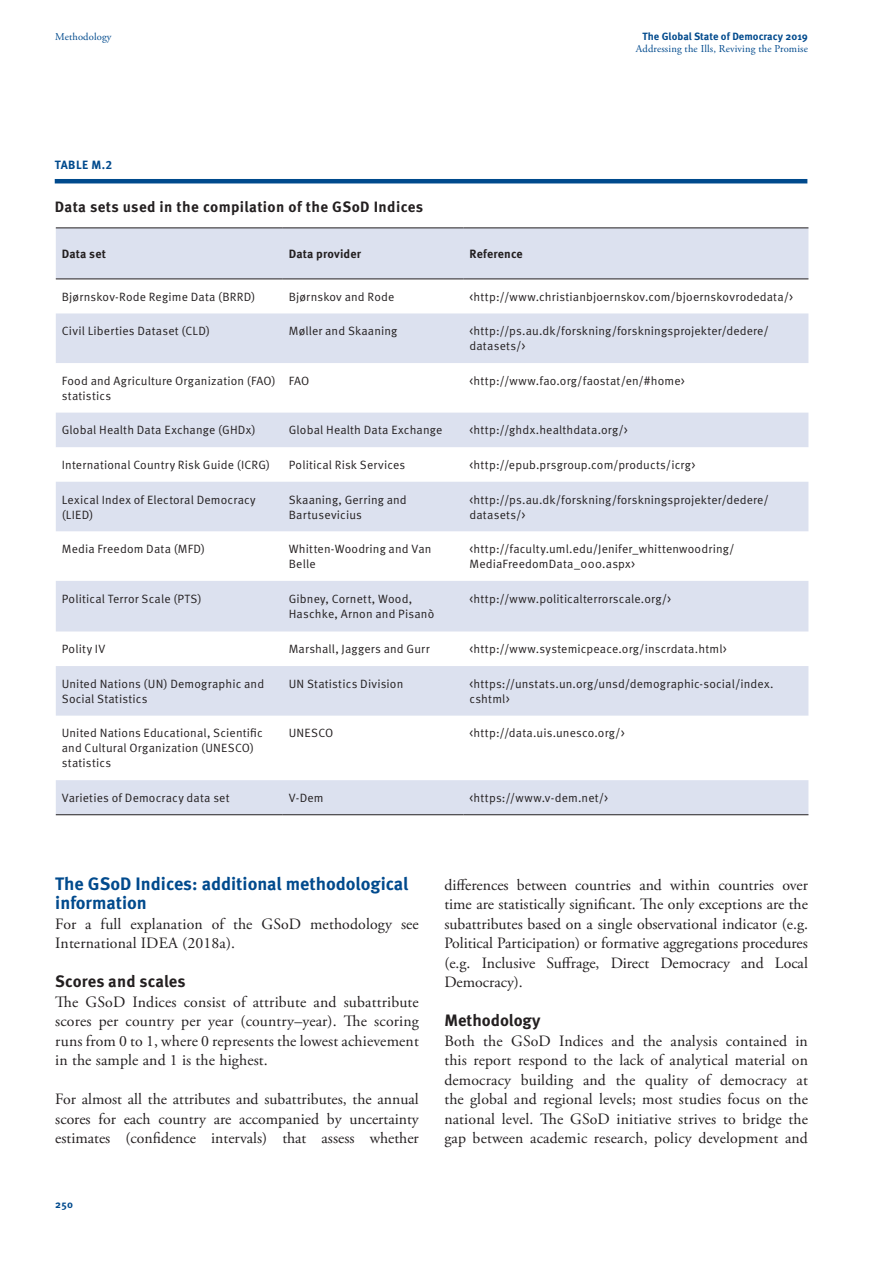
<style>
.page{position:relative;width:893px;height:1263px;background:#fff}
.page>*{position:absolute;margin:0;border:0;box-sizing:border-box;transform-origin:0 0}
.t1{font:700 18px/19.5px "Meta OT";color:#004a8d}
.t2{font:700 16.5px "Meta OT";color:#231f20}
.t3{font:15.75px/19.5px "Adobe Garamond Pro";letter-spacing:.01em;color:#231f20;text-align:justify}
.t4{font:700 15px "Meta OT";letter-spacing:.025em;color:#231f20}
.t5{font:12px/15px "Meta OT Norm";letter-spacing:.015em;color:#231f20}
.t6{font:700 12px "Meta OT";letter-spacing:.015em;color:#231f20}
.t7{font:700 12px "Meta OT";letter-spacing:.035em;color:#004a8d}
.t8{font:10.5px "Adobe Garamond Pro";letter-spacing:.015em;color:#004a8d}
.t9{font:700 10.5px "Meta OT";letter-spacing:.005em;color:#004a8d}
</style>
<div class="page">
<svg style="left:56px;top:228px;width:752px;height:586px;fill:#dce1ef"></svg>
<hr style="left:56px;top:227px;width:227px;height:1px;background:#231f20">
<hr style="left:283px;top:227px;width:180px;height:1px;background:#231f20">
<hr style="left:463px;top:227px;width:345px;height:1px;background:#231f20">
<hr style="left:56px;top:279px;width:227px;height:1px;background:#231f20">
<hr style="left:283px;top:279px;width:180px;height:1px;background:#231f20">
<hr style="left:463px;top:279px;width:345px;height:1px;background:#231f20">
<hr style="left:56px;top:814px;width:227px;height:1px;background:#231f20">
<hr style="left:283px;top:814px;width:180px;height:1px;background:#231f20">
<hr style="left:463px;top:814px;width:345px;height:1px;background:#231f20">
<hr style="left:55px;top:179px;width:752px;height:4px;background:#004a8d">
<p class="t8" style="left:55px;top:30px;width:58px">Methodology</p>
<p class="t7" style="left:55px;top:157px;width:59px">TABLE M.2</p>
<p class="t4" style="left:55px;top:197px;width:370px">Data sets used in the compilation of the GSoD Indices</p>
<p class="t9" style="left:642px;top:30px;width:167px">The Global State of Democracy 2019</p>
<p class="t8" style="left:636px;top:43px;width:173px">Addressing the Ills, Reviving the Promise</p>
<p class="t6" style="left:62px;top:246px;width:46px">Data set</p>
<p class="t6" style="left:289px;top:246px;width:74px">Data provider</p>
<p class="t6" style="left:469px;top:246px;width:55px">Reference</p>
<p class="t5" style="left:62px;top:289px;width:195px">Bjørnskov-Rode Regime Data (BRRD)</p>
<p class="t5" style="left:289px;top:289px;width:107px">Bjørnskov and Rode</p>
<p class="t5" style="left:469px;top:289px;width:325px">&lt;http://www.christianbjoernskov.com/bjoernskovrodedata/&gt;</p>
<p class="t5" style="left:62px;top:324px;width:150px">Civil Liberties Dataset (CLD)</p>
<p class="t5" style="left:289px;top:324px;width:110px">Møller and Skaaning</p>
<p class="t5" style="left:469px;top:324px;width:301px">&lt;http://ps.au.dk/forskning/forskningsprojekter/dedere/ datasets/&gt;</p>
<p class="t5" style="left:62px;top:373px;width:215px">Food and Agriculture Organization (FAO) statistics</p>
<p class="t5" style="left:289px;top:373px;width:22px">FAO</p>
<p class="t5" style="left:469px;top:373px;width:217px">&lt;http://www.fao.org/faostat/en/#home&gt;</p>
<p class="t5" style="left:62px;top:423px;width:195px">Global Health Data Exchange (GHDx)</p>
<p class="t5" style="left:289px;top:423px;width:155px">Global Health Data Exchange</p>
<p class="t5" style="left:469px;top:423px;width:160px">&lt;http://ghdx.healthdata.org/&gt;</p>
<p class="t5" style="left:62px;top:457px;width:210px">International Country Risk Guide (ICRG)</p>
<p class="t5" style="left:289px;top:457px;width:118px">Political Risk Services</p>
<p class="t5" style="left:469px;top:457px;width:227px">&lt;http://epub.prsgroup.com/products/icrg&gt;</p>
<p class="t5" style="left:62px;top:492px;width:195px">Lexical Index of Electoral Democracy (LIED)</p>
<p class="t5" style="left:289px;top:492px;width:120px">Skaaning, Gerring and<br>Bartusevicius</p>
<p class="t5" style="left:469px;top:492px;width:301px">&lt;http://ps.au.dk/forskning/forskningsprojekter/dedere/ datasets/&gt;</p>
<p class="t5" style="left:62px;top:542px;width:145px">Media Freedom Data (MFD)</p>
<p class="t5" style="left:289px;top:542px;width:144px">Whitten-Woodring and Van<br>Belle</p>
<p class="t5" style="left:469px;top:542px;width:267px">&lt;http://faculty.uml.edu/Jenifer_whittenwoodring/<br>MediaFreedomData_000.aspx&gt;</p>
<p class="t5" style="left:62px;top:591px;width:141px">Political Terror Scale (PTS)</p>
<p class="t5" style="left:289px;top:591px;width:147px">Gibney, Cornett, Wood,<br>Haschke, Arnon and Pisanò</p>
<p class="t5" style="left:469px;top:591px;width:203px">&lt;http://www.politicalterrorscale.org/&gt;</p>
<p class="t5" style="left:62px;top:642px;width:45px">Polity IV</p>
<p class="t5" style="left:289px;top:642px;width:142px">Marshall, Jaggers and Gurr</p>
<p class="t5" style="left:469px;top:642px;width:259px">&lt;http://www.systemicpeace.org/inscrdata.html&gt;</p>
<p class="t5" style="left:62px;top:676px;width:204px">United Nations (UN) Demographic and<br>Social Statistics</p>
<p class="t5" style="left:289px;top:676px;width:116px">UN Statistics Division</p>
<p class="t5" style="left:469px;top:676px;width:306px">&lt;https://unstats.un.org/unsd/demographic-social/index. cshtml&gt;</p>
<p class="t5" style="left:62px;top:726px;width:203px">United Nations Educational, Scientific and Cultural Organization (UNESCO) statistics</p>
<p class="t5" style="left:289px;top:726px;width:46px">UNESCO</p>
<p class="t5" style="left:469px;top:726px;width:157px">&lt;http://data.uis.unesco.org/&gt;</p>
<p class="t5" style="left:62px;top:790px;width:169px">Varieties of Democracy data set</p>
<p class="t5" style="left:289px;top:790px;width:36px">V-Dem</p>
<p class="t5" style="left:469px;top:790px;width:140px">&lt;https://www.v-dem.net/&gt;</p>
<h1 class="t1" style="left:55px;top:874px;width:355px">The GSoD Indices: additional methodological information</h1>
<h3 class="t3" style="left:55px;top:915px;width:365px">For a full explanation of the GSoD methodology see<br>International IDEA (2018a).</h3>
<h2 class="t2" style="left:55px;top:971px;width:132px">Scores and scales</h2>
<h3 class="t3" style="left:55px;top:993px;width:365px">The GSoD Indices consist of attribute and subattribute scores per country per year (country–year). The scoring runs from 0 to 1, where 0 represents the lowest achievement in the sample and 1 is the highest.</h3>
<h3 class="t3" style="left:55px;top:1090px;width:365px">For almost all the attributes and subattributes, the annual scores for each country are accompanied by uncertainty estimates (confidence intervals) that assess whether</h3>
<p class="t9" style="left:55px;top:1198px;width:19px">250</p>
<p class="t3" style="left:444px;top:876px;width:365px">differences between countries and within countries over time are statistically significant. The only exceptions are the subattributes based on a single observational indicator (e.g.<br>Political Participation) or formative aggregations procedures (e.g. Inclusive Suffrage, Direct Democracy and Local Democracy).</p>
<h2 class="t2" style="left:444px;top:1010px;width:98px">Methodology</h2>
<p class="t3" style="left:444px;top:1032px;width:365px">Both the GSoD Indices and the analysis contained in this report respond to the lack of analytical material on democracy building and the quality of democracy at the global and regional levels; most studies focus on the national level. The GSoD initiative strives to bridge the gap between academic research, policy development and</p>
</div>
